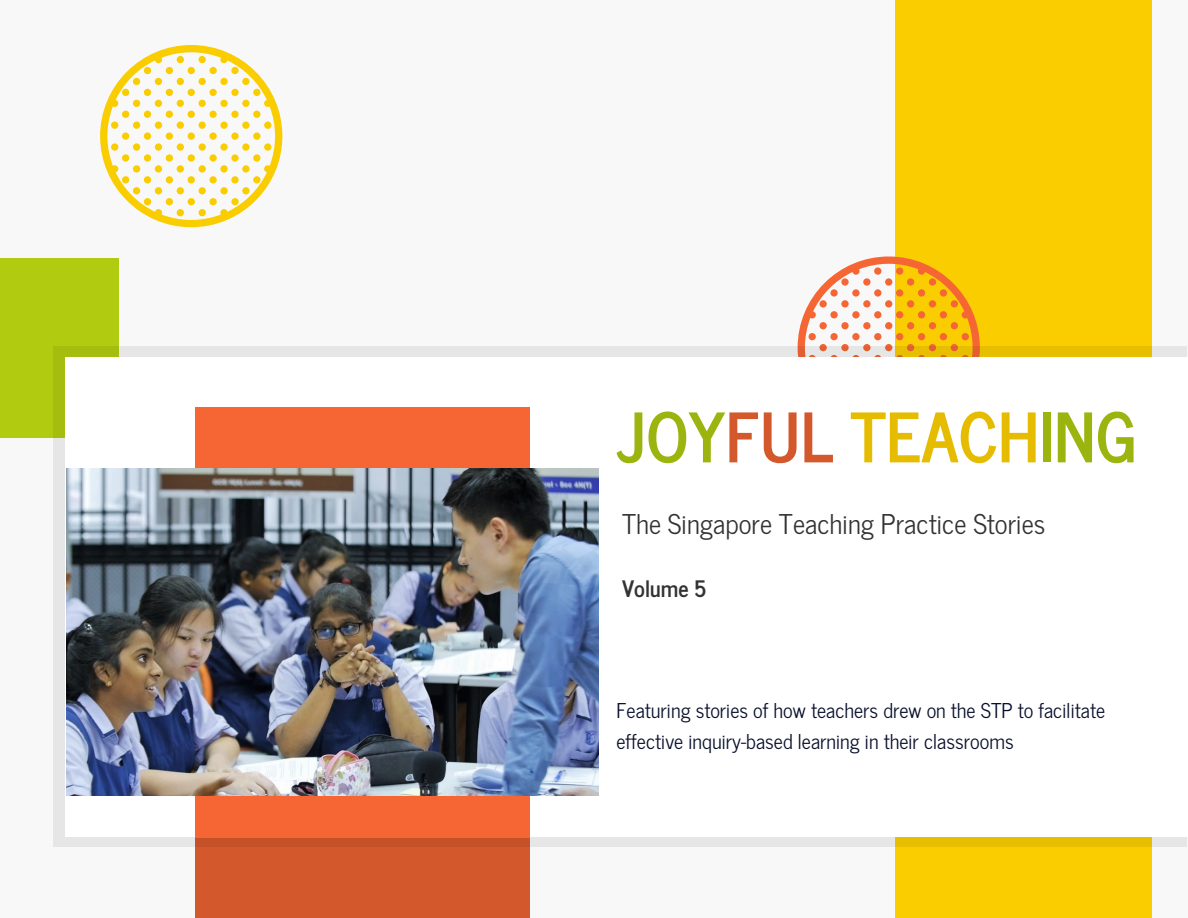
<style>
.page{position:relative;width:1188px;height:918px;background:#f8f8f8}
.page>*{position:absolute;margin:0;border:0;box-sizing:border-box;transform-origin:0 0}
.t1{font:700 67.5px "News Cycle";color:#9cb40e}
.t2{font:27px "News Cycle";color:#333}
.t3{font:700 22.5px "News Cycle";color:#333}
.t4{font:20.25px/31.5px "News Cycle";color:#080f2b}
.s1{color:#d3582c}
.s2{color:#e6bc00}
</style>
<div class="page">
<div style="left:196px;top:569px;width:334px;height:349px;background:#d3582c"></div>
<div style="left:0;top:258px;width:118px;height:180px;background:#b1cc10"></div>
<div style="left:896px;top:0;width:256px;height:918px;background:#facd00"></div>
<svg style="left:798px;top:256px;width:182px;height:91px"></svg>
<svg style="left:100px;top:45px;width:182px;height:182px"></svg>
<div style="left:53px;top:347px;width:1134px;height:500px;background:#000;opacity:.07"></div>
<div style="left:65px;top:358px;width:1123px;height:479px;background:#fff"></div>
<div style="left:196px;top:407px;width:334px;height:431px;background:#f56634"></div>
<img style="left:66px;top:468px;width:532px;height:327px">
<h1 class="t1" style="left:616px;top:378px;width:522px">JOY<span class="s1">FUL</span> <span class="s2">TEACH</span>ING</h1>
<h2 class="t2" style="left:622px;top:501px;width:425px">The Singapore Teaching Practice Stories</h2>
<p class="t3" style="left:622px;top:569px;width:85px">Volume 5</p>
<p class="t4" style="left:616px;top:694px;width:490px">Featuring stories of how teachers drew on the STP to facilitate effective inquiry-based learning in their classrooms</p>
</div>
